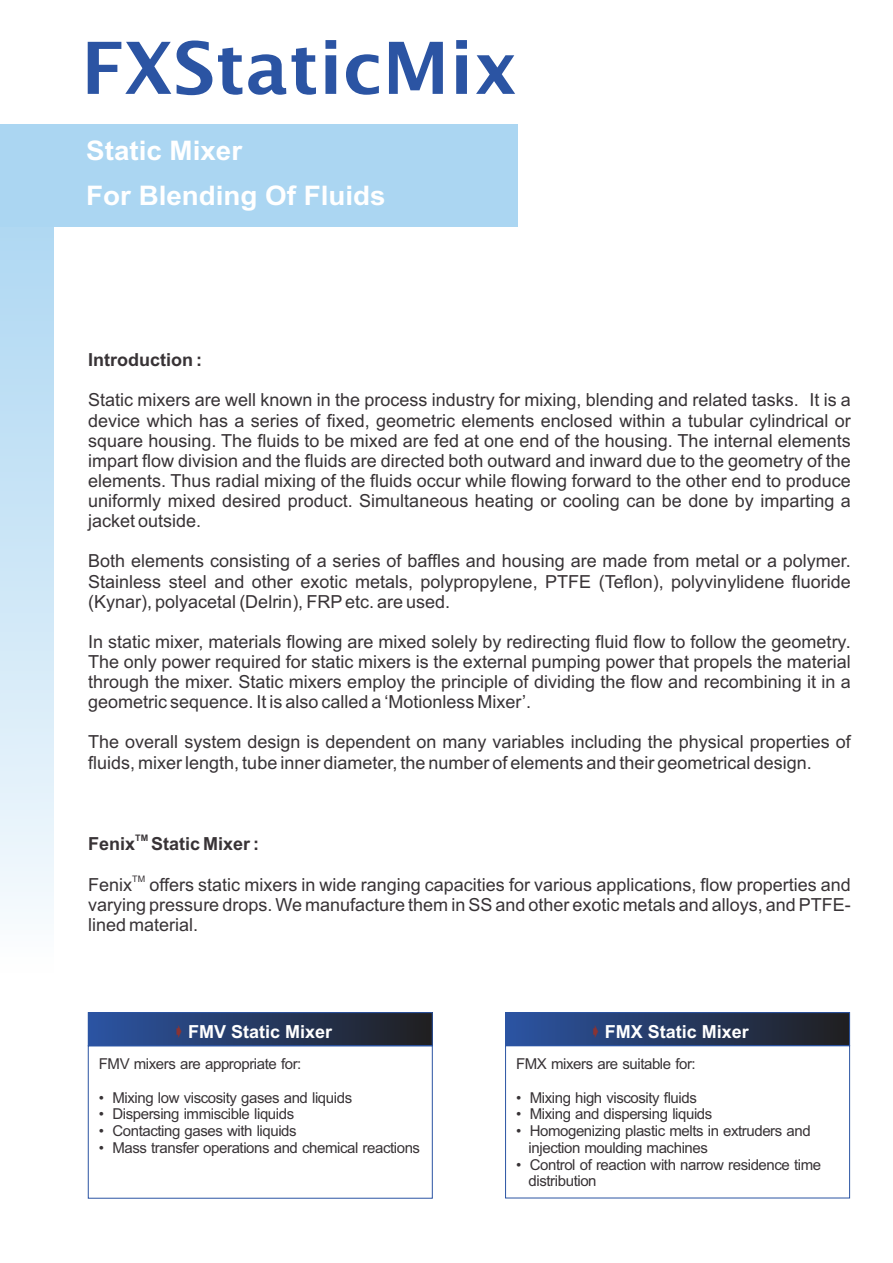
<style>
.page{position:relative;width:893px;height:1263px;background:#fff}
.page>*{position:absolute;margin:0;border:0;box-sizing:border-box;transform-origin:0 0}
.t1{font:72px "LEVITTA Regular";color:#2b54a3}
.t2{font:700 27px/45.3px "Arial";color:#fff}
.t3{font:18px/20.1px "Arial";color:#383336;text-align:justify}
.t4{font:700 18px "Arial";color:#383336}
.t5{font:700 18px "Arial";color:#fff}
.t6{font:15px/16.8px "Arial";letter-spacing:-.03em;color:#383336}
.t7{font:700 9px "Arial";color:#383336}
.t8{font:9px "Arial";color:#383336}
</style>
<div class="page">
<div style="left:88px;top:1012px;width:344px;height:34px;background:linear-gradient(to right,#2b54a3,#201f20)"></div>
<div style="left:88px;top:1012px;width:344px;height:34px;border:1px solid #2b54a3"></div>
<div style="left:0;top:124px;width:518px;height:102px;background:#abd6f2"></div>
<div style="left:0;top:226px;width:54px;height:759px;background:linear-gradient(to bottom,#acd6f2,#fafcfe)"></div>
<div style="left:506px;top:1012px;width:344px;height:34px;background:linear-gradient(to right,#2b54a3,#201f1f)"></div>
<div style="left:505px;top:1012px;width:345px;height:34px;border:1px solid #2b54a3"></div>
<div style="left:505px;top:1045px;width:345px;height:153px;border:1px solid #2b54a3"></div>
<svg style="left:177px;top:1025px;width:4px;height:13px"></svg>
<svg style="left:593px;top:1025px;width:5px;height:13px"></svg>
<h1 class="t1" style="left:81px;top:27px;width:438px">FXStaticMix</h1>
<h2 class="t2" style="left:86px;top:130px;width:301px">Static Mixer<br>For Blending Of Fluids</h2>
<p class="t4" style="left:88px;top:353px;width:115px">Introduction :</p>
<p class="t3" style="left:88px;top:392px;width:764px">Static mixers are well known in the process industry for mixing, blending and related tasks. It is a device which has a series of fixed, geometric elements enclosed within a tubular cylindrical or square housing. The fluids to be mixed are fed at one end of the housing. The internal elements impart flow division and the fluids are directed both outward and inward due to the geometry of the elements. Thus radial mixing of the fluids occur while flowing forward to the other end to produce uniformly mixed desired product. Simultaneous heating or cooling can be done by imparting a jacket outside.</p>
<p class="t3" style="left:88px;top:553px;width:764px">Both elements consisting of a series of baffles and housing are made from metal or a polymer.<br>Stainless steel and other exotic metals, polypropylene, PTFE (Teflon), polyvinylidene fluoride (Kynar), polyacetal (Delrin), FRPetc. are used.</p>
<p class="t3" style="left:88px;top:633px;width:764px">In static mixer, materials flowing are mixed solely by redirecting fluid flow to follow the geometry.<br>The only power required for static mixers is the external pumping power that propels the material through the mixer. Static mixers employ the principle of dividing the flow and recombining it in a geometric sequence. It is also called a ‘Motionless Mixer’.</p>
<p class="t3" style="left:88px;top:734px;width:764px">The overall system design is dependent on many variables including the physical properties of fluids, mixer length, tube inner diameter, the number of elements and their geometrical design.</p>
<p class="t7" style="left:135px;top:834px;width:14px">TM</p>
<p class="t4" style="left:88px;top:837px;width:173px">Fenix Static Mixer :</p>
<p class="t8" style="left:132px;top:875px;width:14px">TM</p>
<p class="t3" style="left:88px;top:876px;width:764px">Fenix offers static mixers in wide ranging capacities for various applications, flow properties and varying pressure drops. We manufacture them in SS and other exotic metals and alloys, and PTFE&shy;lined material.</p>
<p class="t5" style="left:188px;top:1025px;width:146px">FMV Static Mixer</p>
<p class="t6" style="left:99px;top:1057px;width:204px">FMV mixers are appropriate for:</p>
<p class="t6" style="left:99px;top:1090px;width:255px">• Mixing low viscosity gases and liquids</p>
<p class="t6" style="left:99px;top:1107px;width:197px">• Dispersing immiscible liquids</p>
<p class="t6" style="left:99px;top:1124px;width:199px">• Contacting gases with liquids</p>
<p class="t6" style="left:99px;top:1140px;width:323px">• Mass transfer operations and chemical reactions</p>
<p class="t5" style="left:605px;top:1025px;width:146px">FMX Static Mixer</p>
<p class="t6" style="left:516px;top:1057px;width:181px">FMX mixers are suitable for:</p>
<p class="t6" style="left:516px;top:1090px;width:182px">• Mixing high viscosity fluids</p>
<p class="t6" style="left:516px;top:1107px;width:198px">• Mixing and dispersing liquids</p>
<p class="t6" style="left:529px;top:1124px;width:284px;text-indent:-13px">• Homogenizing plastic melts in extruders and injection moulding machines</p>
<p class="t6" style="left:529px;top:1157px;width:294px;text-indent:-13px">• Control of reaction with narrow residence time distribution</p>
</div>
